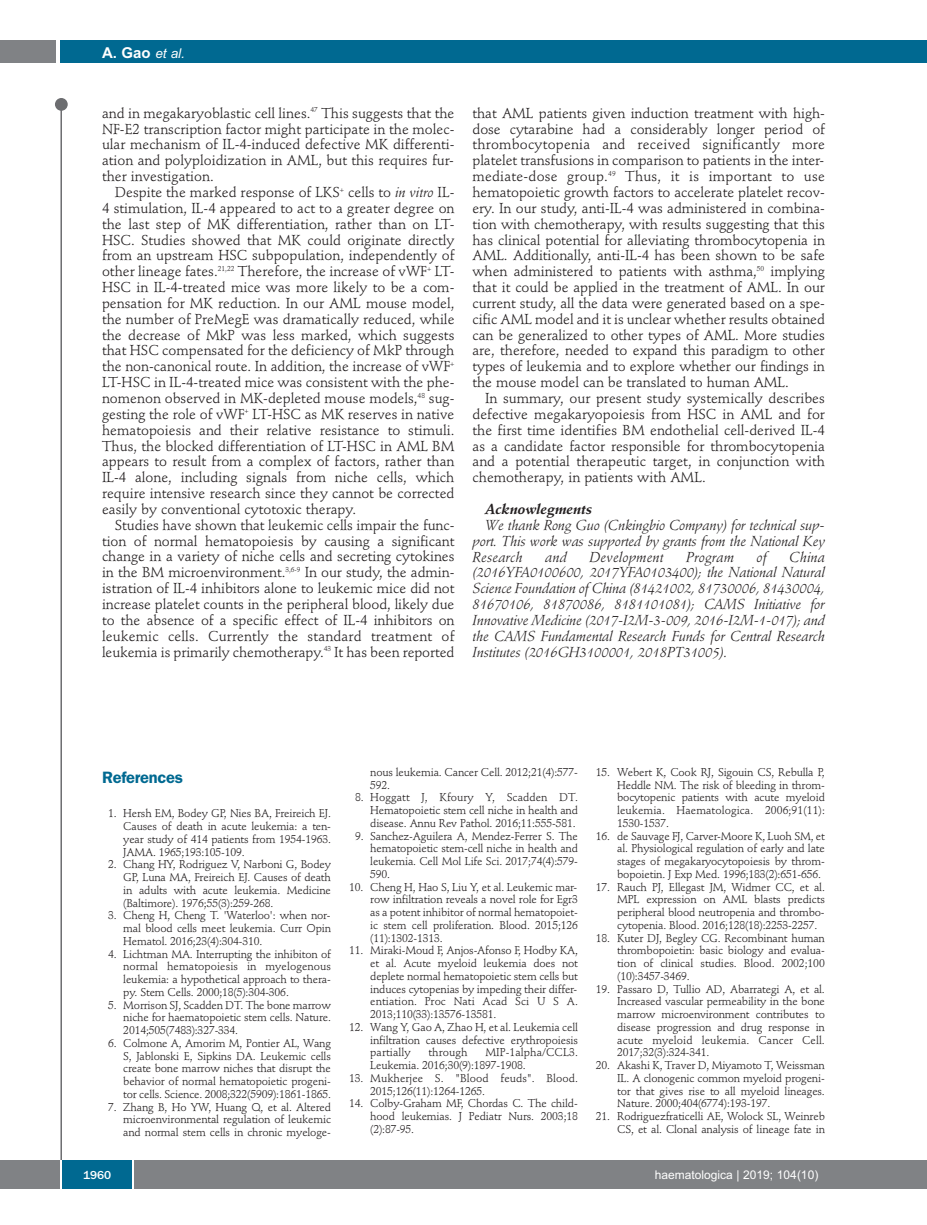
<style>
.page{position:relative;width:927px;height:1225px;background:#fff}
.page>*{position:absolute;margin:0;border:0;box-sizing:border-box;transform-origin:0 0}
.t1{font:600 16.5px "Franklin Gothic";letter-spacing:-.015em;color:#006991}
.t2{font:700 15px "Arial";color:#fff}
.t3{font:14.25px/15.9px "Stempel Schneidler";color:#231f20;text-align:justify}
.t4{font:italic 14.25px/15.9px "Stempel Schneidler";letter-spacing:-.01em;color:#231f20;text-align:justify}
.t5{font:italic 14.25px "Stempel Schneidler";letter-spacing:.01em;color:#231f20}
.t6{font:italic 700 14.25px "Stempel Schneidler";color:#231f20}
.t7{font:12px "Arial";color:#fff}
.t8{font:500 12px "Franklin Gothic";color:#fff}
.t9{font:11.25px/12.8px "Stempel Schneidler";letter-spacing:-.015em;color:#231f20;text-align:justify}
.t10{font:11.25px/12.8px "Stempel Schneidler";letter-spacing:.005em;color:#231f20}
.s1{font-weight:400;font-style:italic;font-size:13.5px}
.s2{font-style:italic}
</style>
<div class="page">
<div style="left:911px;top:40px;width:16px;height:22px;background:#006991"></div>
<div style="left:910px;top:1160px;width:17px;height:28px;background:#808285"></div>
<div style="left:55px;top:98px;width:13px;height:13px;background:#6c6d70;border-radius:50%"></div>
<hr style="left:60px;top:101px;width:2px;height:1061px;background:#6c6d70">
<div style="left:60px;top:40px;width:852px;height:22px;background:#006991"></div>
<div style="left:0;top:40px;width:56px;height:22px;background:#808285"></div>
<div style="left:0;top:1160px;width:911px;height:28px;background:#808285"></div>
<div style="left:62px;top:1160px;width:71px;height:28px;background:#006991"></div>
<hr style="left:60px;top:1160px;width:2px;height:28px;background:#fff">
<svg style="left:133px;top:1160px;width:1px;height:28px"></svg>
<p class="t2" style="left:102px;top:44px;width:84px">A. Gao <span class="s1">et al.</span></p>
<p class="t3" style="left:102px;top:106px;width:354px">and in megakaryoblastic cell lines.<sup>47</sup> This suggests that the NF-E2 transcription factor might participate in the molec&shy;ular mechanism of IL-4-induced defective MK differenti&shy;ation and polyploidization in AML, but this requires fur&shy;ther investigation.</p>
<p class="t3" style="left:102px;top:185px;width:354px;text-indent:13px">Despite the marked response of LKS<sup>+</sup> cells to <span class="s2">in vitro</span> IL-4 stimulation, IL-4 appeared to act to a greater degree on the last step of MK differentiation, rather than on LT-HSC. Studies showed that MK could originate directly from an upstream HSC subpopulation, independently of other lineage fates.<sup>21,22</sup> Therefore, the increase of vWF<sup>+</sup> LT-HSC in IL-4-treated mice was more likely to be a com&shy;pensation for MK reduction. In our AML mouse model, the number of PreMegE was dramatically reduced, while the decrease of MkP was less marked, which suggests that HSC compensated for the deficiency of MkP through the non-canonical route. In addition, the increase of vWF<sup>+ </sup>LT-HSC in IL-4-treated mice was consistent with the phe&shy;nomenon observed in MK-depleted mouse models,<sup>48</sup> sug&shy;gesting the role of vWF<sup>+</sup> LT-HSC as MK reserves in native hematopoiesis and their relative resistance to stimuli.<br>Thus, the blocked differentiation of LT-HSC in AML BM appears to result from a complex of factors, rather than IL-4 alone, including signals from niche cells, which require intensive research since they cannot be corrected easily by conventional cytotoxic therapy.</p>
<p class="t3" style="left:102px;top:518px;width:354px;text-indent:13px">Studies have shown that leukemic cells impair the func&shy;tion of normal hematopoiesis by causing a significant change in a variety of niche cells and secreting cytokines in the BM microenvironment.<sup>3,6-9</sup> In our study, the admin&shy;istration of IL-4 inhibitors alone to leukemic mice did not increase platelet counts in the peripheral blood, likely due to the absence of a specific effect of IL-4 inhibitors on leukemic cells. Currently the standard treatment of leukemia is primarily chemotherapy.<sup>43</sup> It has been reported</p>
<p class="t3" style="left:472px;top:106px;width:354px">that AML patients given induction treatment with high&shy;dose cytarabine had a considerably longer period of thrombocytopenia and received significantly more platelet transfusions in comparison to patients in the inter&shy;mediate-dose group.<sup>49</sup> Thus, it is important to use hematopoietic growth factors to accelerate platelet recov&shy;ery. In our study, anti-IL-4 was administered in combina&shy;tion with chemotherapy, with results suggesting that this has clinical potential for alleviating thrombocytopenia in AML. Additionally, anti-IL-4 has been shown to be safe when administered to patients with asthma,<sup>50</sup> implying that it could be applied in the treatment of AML. In our current study, all the data were generated based on a spe&shy;cific AML model and it is unclear whether results obtained can be generalized to other types of AML. More studies are, therefore, needed to expand this paradigm to other types of leukemia and to explore whether our findings in the mouse model can be translated to human AML.</p>
<p class="t3" style="left:472px;top:391px;width:354px;text-indent:13px">In summary, our present study systemically describes defective megakaryopoiesis from HSC in AML and for the first time identifies BM endothelial cell-derived IL-4 as a candidate factor responsible for thrombocytopenia and a potential therapeutic target, in conjunction with chemotherapy, in patients with AML.</p>
<p class="t6" style="left:485px;top:503px;width:108px">Acknowlegments</p>
<p class="t4" style="left:472px;top:518px;width:354px;text-indent:13px">We thank Rong Guo (Cnkingbio Company) for technical sup&shy;port. This work was supported by grants from the National Key Research</p>
<p class="t4" style="left:472px;top:550px;width:354px;text-indent:317px">China (2016YFA0100600, 2017YFA0103400); the National Natural Science Foundation of China (81421002, 81730006, 81430004, 81670106, 81870086, 8181101081); CAMS Initiative for Innovative Medicine (2017-I2M-3-009, 2016-I2M-1-017); and the CAMS Fundamental Research Funds for Central Research Institutes (2016GH3100001, 2018PT31005).</p>
<p class="t4" style="left:545px;top:550px;width:23px">and</p>
<p class="t5" style="left:589px;top:551px;width:76px">Development</p>
<p class="t5" style="left:686px;top:551px;width:49px">Program</p>
<p class="t4" style="left:757px;top:550px;width:12px">of</p>
<p class="t1" style="left:102px;top:772px;width:82px">References</p>
<p class="t9" style="left:123px;top:808px;width:209px;text-indent:-15px">1. Hersh EM, Bodey GP, Nies BA, Freireich EJ.<br>Causes of death in acute leukemia: a ten&shy;year study of 414 patients from 1954-1963.<br>JAMA. 1965;193:105-109.</p>
<p class="t9" style="left:123px;top:859px;width:209px;text-indent:-15px">2. Chang HY, Rodriguez V, Narboni G, Bodey GP, Luna MA, Freireich EJ. Causes of death in adults with acute leukemia. Medicine (Baltimore). 1976;55(3):259-268.</p>
<p class="t9" style="left:123px;top:910px;width:209px;text-indent:-15px">3. Cheng H, Cheng T. 'Waterloo': when nor&shy;mal blood cells meet leukemia. Curr Opin Hematol. 2016;23(4):304-310.</p>
<p class="t9" style="left:123px;top:948px;width:209px;text-indent:-15px">4. Lichtman MA. Interrupting the inhibiton of normal hematopoiesis in myelogenous leukemia: a hypothetical approach to thera&shy;py. Stem Cells. 2000;18(5):304-306.</p>
<p class="t9" style="left:123px;top:999px;width:209px;text-indent:-15px">5. Morrison SJ, Scadden DT. The bone marrow niche for haematopoietic stem cells. Nature.<br>2014;505(7483):327-334.</p>
<p class="t9" style="left:123px;top:1037px;width:209px;text-indent:-15px">6. Colmone A, Amorim M, Pontier AL, Wang S, Jablonski E, Sipkins DA. Leukemic cells create bone marrow niches that disrupt the behavior of normal hematopoietic progeni&shy;tor cells. Science. 2008;322(5909):1861-1865.</p>
<p class="t9" style="left:123px;top:1101px;width:209px;text-indent:-15px">7. Zhang B, Ho YW, Huang Q, et al. Altered microenvironmental regulation of leukemic and normal stem cells in chronic myeloge-</p>
<p class="t9" style="left:370px;top:767px;width:209px">nous leukemia. Cancer Cell. 2012;21(4):577-<br>592.</p>
<p class="t9" style="left:370px;top:792px;width:209px;text-indent:-15px">8. Hoggatt J, Kfoury Y, Scadden DT.<br>Hematopoietic stem cell niche in health and disease. Annu Rev Pathol. 2016;11:555-581.</p>
<p class="t9" style="left:370px;top:830px;width:209px;text-indent:-15px">9. Sanchez-Aguilera A, Mendez-Ferrer S. The hematopoietic stem-cell niche in health and leukemia. Cell Mol Life Sci. 2017;74(4):579- 590.</p>
<p class="t9" style="left:370px;top:881px;width:209px;text-indent:-21px">10. Cheng H, Hao S, Liu Y, et al. Leukemic mar&shy;row infiltration reveals a novel role for Egr3 as a potent inhibitor of normal hematopoiet&shy;ic stem cell proliferation. Blood. 2015;126 (11):1302-1313.</p>
<p class="t9" style="left:370px;top:945px;width:209px;text-indent:-21px">11. Miraki-Moud F, Anjos-Afonso F, Hodby KA, et al. Acute myeloid leukemia does not deplete normal hematopoietic stem cells but induces cytopenias by impeding their differ&shy;entiation. Proc Nati Acad Sci U S A.<br>2013;110(33):13576-13581.</p>
<p class="t9" style="left:370px;top:1021px;width:209px;text-indent:-21px">12. Wang Y, Gao A, Zhao H, et al. Leukemia cell infiltration causes defective erythropoiesis partially</p>
<p class="t9" style="left:370px;top:1047px;width:209px;text-indent:115px">MIP-1alpha/CCL3.<br>Leukemia. 2016;30(9):1897-1908.</p>
<p class="t10" style="left:370px;top:1072px;width:209px;text-indent:-21px">13. Mukherjee S. "Blood feuds". Blood.<br>2015;126(11):1264-1265.</p>
<p class="t9" style="left:370px;top:1098px;width:209px;text-indent:-21px">14. Colby-Graham MF, Chordas C. The child&shy;hood leukemias. J Pediatr Nurs. 2003;18 (2):87-95.</p>
<p class="t10" style="left:428px;top:1047px;width:41px">through</p>
<p class="t9" style="left:617px;top:766px;width:209px;text-indent:-21px">15. Webert K, Cook RJ, Sigouin CS, Rebulla P, Heddle NM. The risk of bleeding in throm&shy;bocytopenic patients with acute myeloid leukemia. Haematologica. 2006;91(11):<br>1530-1537.</p>
<p class="t9" style="left:617px;top:830px;width:209px;text-indent:-21px">16. de Sauvage FJ, Carver-Moore K, Luoh SM, et al. Physiological regulation of early and late stages of megakaryocytopoiesis by throm&shy;bopoietin. J Exp Med. 1996;183(2):651-656.</p>
<p class="t9" style="left:617px;top:881px;width:209px;text-indent:-21px">17. Rauch PJ, Ellegast JM, Widmer CC, et al.<br>MPL expression on AML blasts predicts peripheral blood neutropenia and thrombo&shy;cytopenia. Blood. 2016;128(18):2253-2257.</p>
<p class="t9" style="left:617px;top:932px;width:209px;text-indent:-21px">18. Kuter DJ, Begley CG. Recombinant human thrombopoietin: basic biology and evalua&shy;tion of clinical studies. Blood. 2002;100 (10):3457-3469.</p>
<p class="t9" style="left:617px;top:983px;width:209px;text-indent:-21px">19. Passaro D, Tullio AD, Abarrategi A, et al.<br>Increased vascular permeability in the bone marrow microenvironment contributes to disease progression and drug response in acute myeloid leukemia. Cancer Cell.<br>2017;32(3):324-341.</p>
<p class="t9" style="left:617px;top:1060px;width:209px;text-indent:-21px">20. Akashi K, Traver D, Miyamoto T, Weissman IL. A clonogenic common myeloid progeni&shy;tor that gives rise to all myeloid lineages.<br>Nature. 2000;404(6774):193-197.</p>
<p class="t9" style="left:596px;top:1111px;width:230px;text-align:right">21. Rodriguezfraticelli AE, Wolock SL, Weinreb<br>CS, et al. Clonal analysis of lineage fate in</p>
<p class="t8" style="left:83px;top:1167px;width:30px">1960</p>
<p class="t7" style="left:655px;top:1167px;width:165px">haematologica | 2019; 104(10)</p>
</div>
